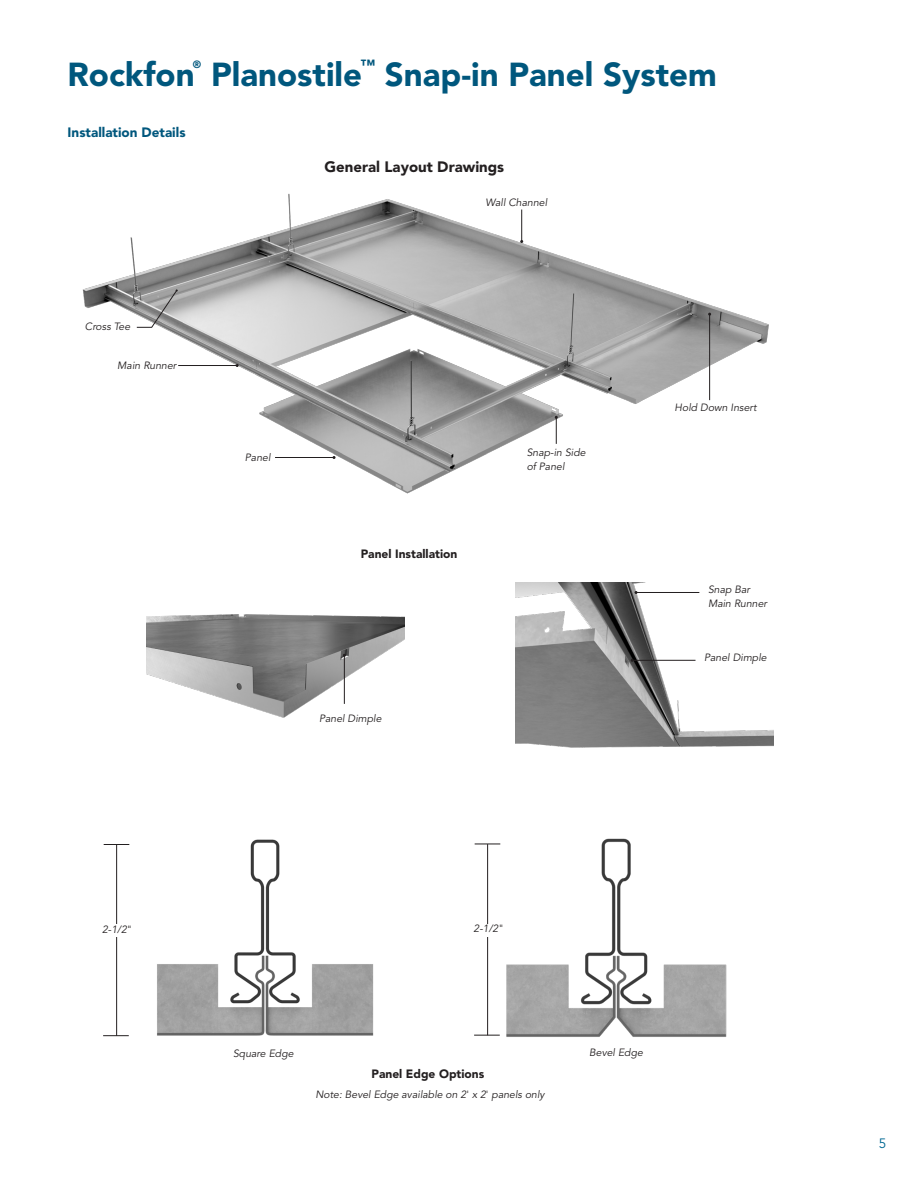
<style>
.page{position:relative;width:918px;height:1188px;background:#fff}
.page>*{position:absolute;margin:0;border:0;box-sizing:border-box;transform-origin:0 0}
.Cover_Headline{font:900 33px "Avenir LT Std";color:#00577d}
.New_Brand_Notes{font:900 15px "Avenir LT Std";color:#231f20}
.Cover_Headline-2{font:900 14.7px "Avenir LT Std";color:#00577d}
.t1{font:900 13.5px "Avenir LT Std";color:#00577d}
.t2{font:13.5px "Avenir LT Std";color:#006893}
.New_Brand_Notes-2{font:900 12px "Avenir LT Std";color:#231f20}
.New_Brand_Notes-3{font:italic 10.5px/13.5px "Avenir LT Std";color:#231f20}
.Cover_Headline-3{font:900 10.5px "Avenir LT Std";color:#00577d}
.s1{font-style:normal}
</style>
<div class="page">
<img style="left:82px;top:193px;width:687px;height:301px">
<svg style="left:136px;top:289px;width:42px;height:39px;background:#a3a3a3"></svg>
<hr style="left:709px;top:314px;width:1px;height:86px;background:#231f20">
<hr style="left:521px;top:210px;width:1px;height:32px;background:#231f20">
<svg style="left:555px;top:416px;width:3px;height:28px"></svg>
<hr style="left:275px;top:457px;width:59px;height:1px;background:#231f20">
<hr style="left:178px;top:365px;width:59px;height:1px;background:#231f20">
<img style="left:146px;top:614px;width:258px;height:104px">
<img style="left:157px;top:839px;width:217px;height:197px">
<img style="left:482px;top:838px;width:245px;height:199px">
<hr style="left:116px;top:845px;width:1px;height:191px;background:#231f20">
<svg style="left:104px;top:844px;width:25px;height:1px"></svg>
<svg style="left:103px;top:1035px;width:26px;height:1px"></svg>
<hr style="left:487px;top:844px;width:1px;height:191px;background:#231f20">
<svg style="left:475px;top:844px;width:25px;height:1px"></svg>
<svg style="left:474px;top:1035px;width:26px;height:1px"></svg>
<div style="left:96px;top:925px;width:42px;height:12px;background:#fff"></div>
<div style="left:468px;top:924px;width:42px;height:12px;background:#fff"></div>
<img style="left:516px;top:582px;width:258px;height:166px">
<hr style="left:344px;top:655px;width:1px;height:49px;background:#231f20">
<hr style="left:632px;top:660px;width:64px;height:1px;background:#231f20">
<hr style="left:636px;top:592px;width:63px;height:1px;background:#231f20">
<p class="Cover_Headline" style="left:68px;top:55px;width:129px">Rockfon</p>
<p class="Cover_Headline-3" style="left:193px;top:57px;width:10px">®</p>
<p class="Cover_Headline" style="left:211px;top:55px;width:152px">Planostile</p>
<p class="Cover_Headline-2" style="left:360px;top:56px;width:16px">™</p>
<p class="Cover_Headline" style="left:385px;top:55px;width:333px">Snap-in Panel System</p>
<p class="t1" style="left:68px;top:124px;width:120px">Installation Details</p>
<p class="New_Brand_Notes-3" style="left:85px;top:320px;width:47px">Cross Tee</p>
<p class="New_Brand_Notes-3" style="left:117px;top:359px;width:61px">Main Runner</p>
<p class="New_Brand_Notes" style="left:325px;top:157px;width:181px">General Layout Drawings</p>
<p class="New_Brand_Notes-3" style="left:486px;top:195px;width:63px">Wall Channel</p>
<p class="New_Brand_Notes-3" style="left:245px;top:451px;width:27px">Panel</p>
<p class="New_Brand_Notes-3" style="left:527px;top:446px;width:60px">Snap-in Side of Panel</p>
<p class="New_Brand_Notes-2" style="left:361px;top:546px;width:98px">Panel Installation</p>
<p class="New_Brand_Notes-3" style="left:319px;top:712px;width:64px">Panel Dimple</p>
<p class="New_Brand_Notes-3" style="left:675px;top:400px;width:83px">Hold Down Insert</p>
<p class="New_Brand_Notes-3" style="left:708px;top:583px;width:61px">Snap Bar<br>Main Runner</p>
<p class="New_Brand_Notes-3" style="left:704px;top:651px;width:64px">Panel Dimple</p>
<p class="New_Brand_Notes-3" style="left:102px;top:922px;width:32px">2-1/2<span class="s1">"</span></p>
<p class="New_Brand_Notes-3" style="left:474px;top:922px;width:32px">2-1/2<span class="s1">"</span></p>
<p class="New_Brand_Notes-3" style="left:233px;top:1047px;width:62px">Square Edge</p>
<p class="New_Brand_Notes-3" style="left:589px;top:1046px;width:55px">Bevel Edge</p>
<p class="New_Brand_Notes-2" style="left:372px;top:1067px;width:114px">Panel Edge Options</p>
<p class="New_Brand_Notes-3" style="left:315px;top:1088px;width:231px">Note: Bevel Edge available on 2<span class="s1">'</span> x 2<span class="s1">'</span> panels only</p>
<p class="t2" style="left:879px;top:1136px;width:9px">5</p>
</div>
